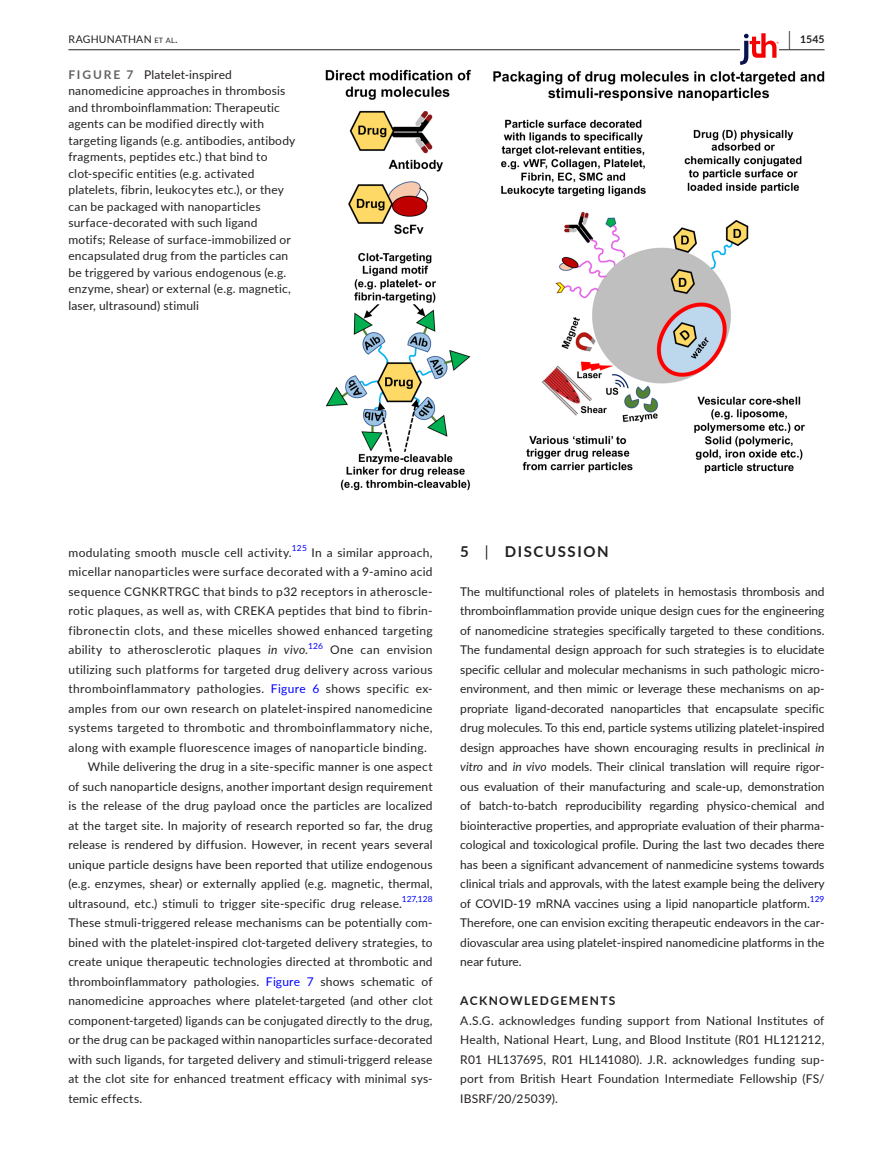
<style>
.page{position:relative;width:893px;height:1174px;background:#fff}
.page>*{position:absolute;margin:0;border:0;box-sizing:border-box;transform-origin:0 0}
.t1{font:700 15px "Lato";letter-spacing:.11em;color:#231f20}
.t2{font:12px/19.5px "Lato";letter-spacing:.015em;color:#231f20;text-align:justify}
.t3{font:700 12px "Lato";letter-spacing:.115em;color:#231f20}
.t4{font:10.5px "Lato";letter-spacing:.02em;color:#231f20}
.t5{font:700 10.5px "Lato";color:#231f20}
.t6{font:8.4px "Lato";letter-spacing:.03em;color:#00f}
.s1{font-size:7.35px}
.s2{font-size:19.5px}
.s3{font-weight:700;color:#636366}
.s4{font-style:italic}
.s5{color:#00f}
.s6{font-weight:400}
</style>
<div class="page">
<hr style="left:68px;top:49px;width:756px;height:1px;background:#231f20">
<svg style="left:740px;top:33px;width:39px;height:32px"></svg>
<img style="left:326px;top:69px;width:498px;height:421px">
<p class="t4" style="left:68px;top:31px;width:111px">RAGHUNATHAN <span class="s1">et al</span>.</p>
<p class="t5" style="left:789px;top:31px;width:37px"><span class="s2">|</span> 1545</p>
<p class="t2" style="left:68px;top:66px;width:228px;line-height:16.5px;text-align:left"><span class="s3">FIGURE 7</span> Platelet-inspired nanomedicine approaches in thrombosis and thromboinflammation: Therapeutic agents can be modified directly with targeting ligands (e.g. antibodies, antibody fragments, peptides etc.) that bind to clot-specific entities (e.g. activated platelets, fibrin, leukocytes etc.), or they can be packaged with nanoparticles surface-decorated with such ligand motifs; Release of surface-immobilized or encapsulated drug from the particles can be triggered by various endogenous (e.g. enzyme, shear) or external (e.g. magnetic, laser, ultrasound) stimuli</p>
<p class="t2" style="left:68px;top:542px;width:225px">modulating smooth muscle cell activity.</p>
<p class="t6" style="left:292px;top:542px;width:17px">125</p>
<p class="t2" style="left:68px;top:542px;width:366px;text-indent:243px">In a similar approach, micellar nanoparticles were surface decorated with a 9-amino acid sequence CGNKRTRGC that binds to p32 receptors in atheroscle&shy;rotic plaques, as well as, with CREKA peptides that bind to fibrin&shy;fibronectin clots, and these micelles showed enhanced targeting ability to atherosclerotic plaques <span class="s4">in vivo</span>.</p>
<p class="t6" style="left:308px;top:640px;width:17px">126</p>
<p class="t2" style="left:330px;top:639px;width:104px">One can envision</p>
<p class="t2" style="left:68px;top:659px;width:366px">utilizing such platforms for targeted drug delivery across various</p>
<p class="t2" style="left:68px;top:678px;width:366px">thromboinflammatory pathologies. <span class="s5">Figure 6</span> shows specific ex-</p>
<p class="t2" style="left:68px;top:698px;width:366px">amples from our own research on platelet-inspired nanomedicine</p>
<p class="t2" style="left:68px;top:717px;width:366px">systems targeted to thrombotic and thromboinflammatory niche,</p>
<p class="t2" style="left:68px;top:737px;width:360px">along with example fluorescence images of nanoparticle binding.</p>
<p class="t2" style="left:88px;top:756px;width:346px">While delivering the drug in a site-specific manner is one aspect</p>
<p class="t2" style="left:68px;top:776px;width:366px">of such nanoparticle designs, another important design requirement</p>
<p class="t2" style="left:68px;top:795px;width:366px">is the release of the drug payload once the particles are localized</p>
<p class="t2" style="left:68px;top:815px;width:366px">at the target site. In majority of research reported so far, the drug</p>
<p class="t2" style="left:68px;top:834px;width:366px">release is rendered by diffusion. However, in recent years several</p>
<p class="t2" style="left:68px;top:854px;width:366px">unique particle designs have been reported that utilize endogenous</p>
<p class="t2" style="left:68px;top:873px;width:366px">(e.g. enzymes, shear) or externally applied (e.g. magnetic, thermal,</p>
<p class="t2" style="left:68px;top:893px;width:366px">ultrasound, etc.) stimuli to trigger site-specific drug release.<sup>127,128</sup></p>
<p class="t2" style="left:68px;top:912px;width:366px">These stmuli-triggered release mechanisms can be potentially com-</p>
<p class="t2" style="left:68px;top:932px;width:366px">bined with the platelet-inspired clot-targeted delivery strategies, to</p>
<p class="t2" style="left:68px;top:951px;width:366px">create unique therapeutic technologies directed at thrombotic and</p>
<p class="t2" style="left:68px;top:971px;width:366px">thromboinflammatory pathologies. <span class="s5">Figure 7</span> shows schematic of</p>
<p class="t2" style="left:68px;top:990px;width:366px">nanomedicine approaches where platelet-targeted (and other clot</p>
<p class="t2" style="left:68px;top:1010px;width:366px">component-targeted) ligands can be conjugated directly to the drug,</p>
<p class="t2" style="left:68px;top:1029px;width:366px">or the drug can be packaged within nanoparticles surface-decorated</p>
<p class="t2" style="left:68px;top:1049px;width:366px">with such ligands, for targeted delivery and stimuli-triggerd release</p>
<p class="t2" style="left:68px;top:1068px;width:366px">at the clot site for enhanced treatment efficacy with minimal sys-</p>
<p class="t2" style="left:68px;top:1088px;width:75px">temic effects.</p>
<p class="t1" style="left:460px;top:540px;width:150px">5 <span class="s6">|</span> DISCUSSION</p>
<p class="t2" style="left:460px;top:581px;width:366px">The multifunctional roles of platelets in hemostasis thrombosis and thromboinflammation provide unique design cues for the engineering of nanomedicine strategies specifically targeted to these conditions.<br>The fundamental design approach for such strategies is to elucidate specific cellular and molecular mechanisms in such pathologic micro&shy;environment, and then mimic or leverage these mechanisms on ap&shy;propriate ligand-decorated nanoparticles that encapsulate specific drug molecules. To this end, particle systems utilizing platelet-inspired design approaches have shown encouraging results in preclinical <span class="s4">in vitro</span> and <span class="s4">in vivo</span> models. Their clinical translation will require rigor&shy;ous evaluation of their manufacturing and scale-up, demonstration of batch-to-batch reproducibility regarding physico-chemical and biointeractive properties, and appropriate evaluation of their pharma&shy;cological and toxicological profile. During the last two decades there has been a significant advancement of nanmedicine systems towards clinical trials and approvals, with the latest example being the delivery of COVID-19 mRNA vaccines using a lipid nanoparticle platform.<sup>129<br></sup>Therefore, one can envision exciting therapeutic endeavors in the car&shy;diovascular area using platelet-inspired nanomedicine platforms in the near future.</p>
<p class="t3" style="left:460px;top:992px;width:157px">ACKNOWLEDGEMENTS</p>
<p class="t2" style="left:460px;top:1010px;width:366px">A.S.G. acknowledges funding support from National Institutes of Health, National Heart, Lung, and Blood Institute (R01 HL121212, R01 HL137695, R01 HL141080). J.R. acknowledges funding sup&shy;port from British Heart Foundation Intermediate Fellowship (FS/ IBSRF/20/25039).</p>
</div>
